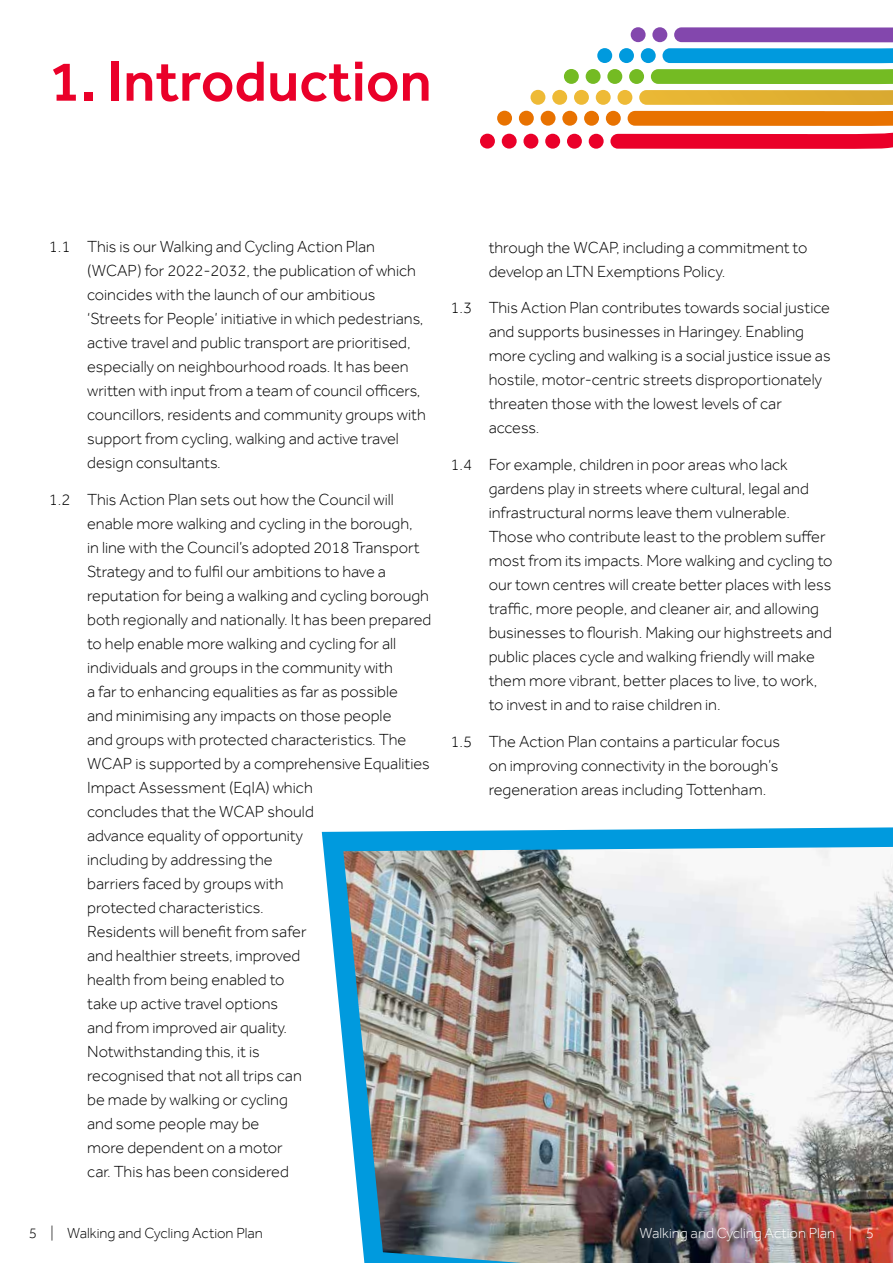
<style>
.page{position:relative;width:893px;height:1263px;background:#fff}
.page>*{position:absolute;margin:0;border:0;box-sizing:border-box;transform-origin:0 0}
.t1{font:500 58.5px "Effra";color:#ea0029}
.t2{font:300 16.5px/24px "Effra";color:#000}
.t3{font:300 15px "Effra";color:#000}
.t4{font:300 15px "Effra";color:#fff}
</style>
<div class="page">
<img style="left:321px;top:827px;width:572px;height:436px">
<div style="left:589px;top:134px;width:15px;height:15px;background:#ea0029;border-radius:50%"></div>
<div style="left:567px;top:134px;width:15px;height:15px;background:#ea0029;border-radius:50%"></div>
<div style="left:545px;top:134px;width:15px;height:15px;background:#ea0029;border-radius:50%"></div>
<div style="left:523px;top:134px;width:15px;height:15px;background:#ea0029;border-radius:50%"></div>
<div style="left:502px;top:134px;width:15px;height:15px;background:#ea0029;border-radius:50%"></div>
<div style="left:480px;top:134px;width:15px;height:15px;background:#ea0029;border-radius:50%"></div>
<svg style="left:574px;top:90px;width:15px;height:15px"></svg>
<svg style="left:552px;top:90px;width:15px;height:15px"></svg>
<svg style="left:530px;top:90px;width:15px;height:15px"></svg>
<div style="left:629px;top:69px;width:15px;height:15px;background:#74bb23;border-radius:50%"></div>
<div style="left:607px;top:69px;width:15px;height:15px;background:#74bb23;border-radius:50%"></div>
<div style="left:586px;top:69px;width:15px;height:15px;background:#74bb23;border-radius:50%"></div>
<div style="left:564px;top:69px;width:15px;height:15px;background:#74bb23;border-radius:50%"></div>
<div style="left:641px;top:48px;width:15px;height:15px;background:#009ade;border-radius:50%"></div>
<div style="left:619px;top:48px;width:15px;height:15px;background:#009ade;border-radius:50%"></div>
<div style="left:597px;top:48px;width:15px;height:15px;background:#009ade;border-radius:50%"></div>
<div style="left:631px;top:27px;width:15px;height:15px;background:#8347ad;border-radius:50%"></div>
<div style="left:584px;top:111px;width:15px;height:15px;background:#e87200;border-radius:50%"></div>
<div style="left:562px;top:111px;width:15px;height:15px;background:#e87200;border-radius:50%"></div>
<div style="left:541px;top:111px;width:14px;height:15px;background:#e87200;border-radius:50%"></div>
<div style="left:519px;top:111px;width:15px;height:15px;background:#e87200;border-radius:50%"></div>
<div style="left:497px;top:111px;width:15px;height:15px;background:#e87200;border-radius:50%"></div>
<svg style="left:651px;top:27px;width:242px;height:57px"></svg>
<svg style="left:596px;top:90px;width:297px;height:59px"></svg>
<h1 class="t1" style="left:49px;top:46px;width:384px">1. Introduction</h1>
<p class="t2" style="left:87px;top:235px;width:340px;text-indent:-38px">1.1 This is our Walking and Cycling Action Plan (WCAP) for 2022-2032, the publication of which coincides with the launch of our ambitious ‘Streets for People’ initiative in which pedestrians, active travel and public transport are prioritised, especially on neighbourhood roads. It has been written with input from a team of council officers, councillors, residents and community groups with support from cycling, walking and active travel design consultants.</p>
<p class="t2" style="left:87px;top:488px;width:346px;text-indent:-38px">1.2 This Action Plan sets out how the Council will enable more walking and cycling in the borough,<br>in line with the Council’s adopted 2018 Transport Strategy and to fulfil our ambitions to have a reputation for being a walking and cycling borough both regionally and nationally. It has been prepared to help enable more walking and cycling for all individuals and groups in the community with<br>a far to enhancing equalities as far as possible<br>and minimising any impacts on those people<br>and groups with protected characteristics. The WCAP is supported by a comprehensive Equalities Impact Assessment (EqIA) which<br>concludes that the WCAP should<br>advance equality of opportunity<br>including by addressing the<br>barriers faced by groups with<br>protected characteristics.<br>Residents will benefit from safer<br>and healthier streets, improved<br>health from being enabled to<br>take up active travel options<br>and from improved air quality.<br>Notwithstanding this, it is<br>recognised that not all trips can<br>be made by walking or cycling<br>and some people may be<br>more dependent on a motor<br>car. This has been considered</p>
<p class="t3" style="left:29px;top:1224px;width:236px">5 | Walking and Cycling Action Plan</p>
<p class="t2" style="left:489px;top:235px;width:320px">through the WCAP, including a commitment to develop an LTN Exemptions Policy.</p>
<p class="t2" style="left:489px;top:296px;width:344px;text-indent:-38px">1.3 This Action Plan contributes towards social justice and supports businesses in Haringey. Enabling more cycling and walking is a social justice issue as hostile, motor-centric streets disproportionately threaten those with the lowest levels of car access.</p>
<p class="t2" style="left:489px;top:453px;width:345px;text-indent:-38px">1.4 For example, children in poor areas who lack gardens play in streets where cultural, legal and infrastructural norms leave them vulnerable.<br>Those who contribute least to the problem suffer most from its impacts. More walking and cycling to our town centres will create better places with less traffic, more people, and cleaner air, and allowing businesses to flourish. Making our highstreets and public places cycle and walking friendly will make them more vibrant, better places to live, to work, to invest in and to raise children in.</p>
<p class="t2" style="left:489px;top:729px;width:293px;text-align:justify;text-indent:-38px">1.5 The Action Plan contains a particular focus on improving connectivity in the borough’s regeneration areas including Tottenham.</p>
<p class="t4" style="left:640px;top:1224px;width:236px">Walking and Cycling Action Plan | 5</p>
</div>
